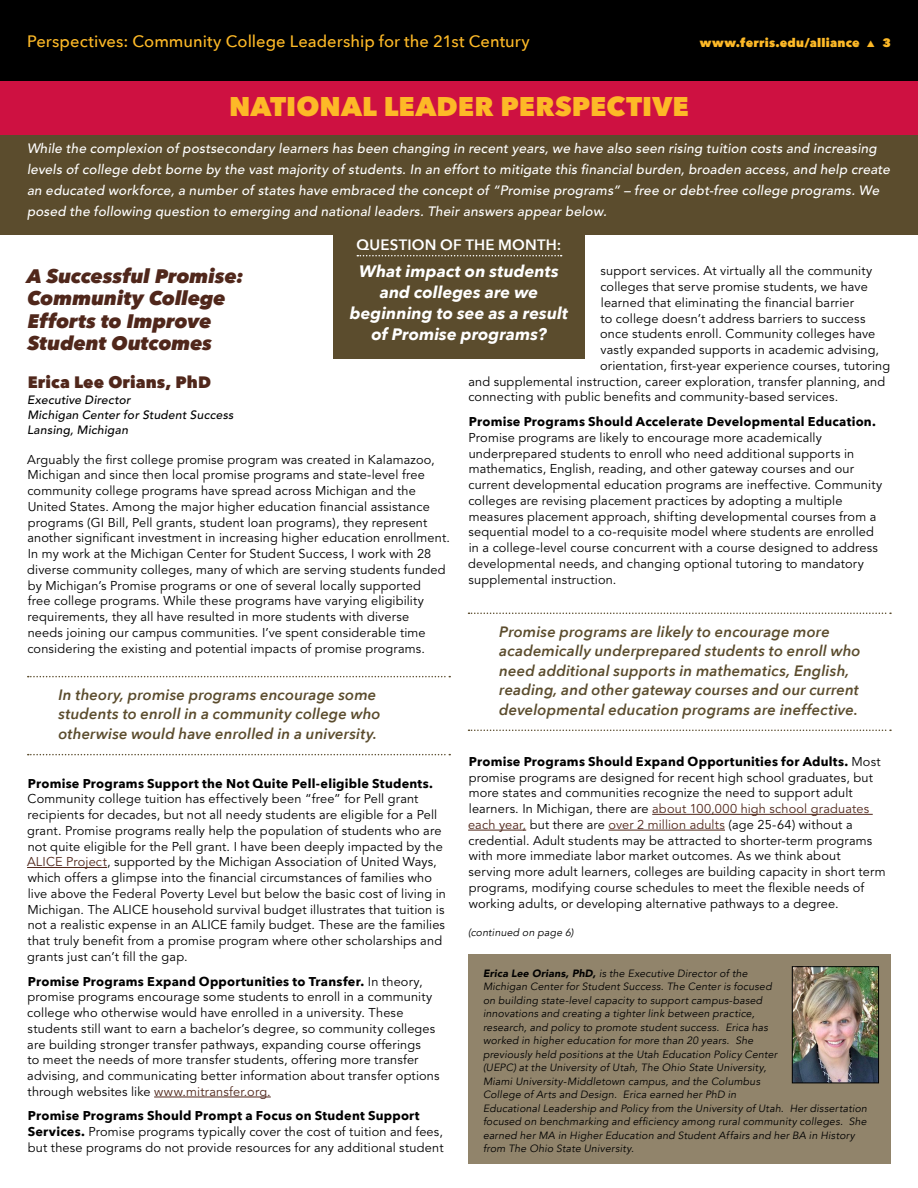
<style>
.page{position:relative;width:918px;height:1188px;background:#fff}
.page>*{position:absolute;margin:0;border:0;box-sizing:border-box;transform-origin:0 0}
.t1{font:800 27px "Avenir Next";letter-spacing:.005em;color:#fdb927}
.t2{font:italic 800 19.5px/22.5px "Avenir Next";color:#50271b}
.t3{font:italic 700 16.5px/21px "Avenir Next";letter-spacing:.005em;color:#fff;text-align:center}
.t4{font:500 16.5px "Avenir Next";letter-spacing:.005em;color:#fdb927}
.t5{font:800 16.5px "Avenir Next";letter-spacing:.01em;color:#50271b}
.t6{font:italic 600 15px/19.5px "Avenir Next";letter-spacing:.01em;color:#5b4c2d}
.t7{font:600 15px "Avenir Next";letter-spacing:.01em;color:#fff}
.t8{font:italic 500 13.5px/21px "Avenir";letter-spacing:.015em;color:#fff}
.t9{font:12.75px/15.8px "Avenir";letter-spacing:.015em;color:#000}
.t10{font:700 12.75px "Avenir Next";letter-spacing:.015em;color:#000}
.t11{font:italic 500 12px/15px "Avenir";letter-spacing:.02em;color:#000}
.t12{font:800 12px "Avenir Next";letter-spacing:.02em;color:#fdb927}
.t13{font:italic 10.5px/13.5px "Avenir";letter-spacing:.02em;color:#000}
.s1{color:#50271b}
.s2{font-family:"Avenir";font-weight:400}
.s3{font-family:"Avenir Next";font-weight:700}
.s4{font-family:"Avenir LT Std";font-weight:900}
</style>
<div class="page">
<div style="left:0;top:81px;width:918px;height:54px;background:#ce1141"></div>
<div style="left:0;top:0;width:918px;height:81px;background:#000"></div>
<hr style="left:27px;top:867px;width:80px;height:1px;background:#50271b">
<hr style="left:154px;top:1097px;width:117px;height:1px;background:#50271b">
<hr style="left:652px;top:814px;width:221px;height:1px;background:#50271b">
<hr style="left:468px;top:830px;width:58px;height:1px;background:#50271b">
<hr style="left:609px;top:830px;width:116px;height:1px;background:#50271b">
<div style="left:468px;top:955px;width:423px;height:209px;background:#91846b"></div>
<img style="left:794px;top:968px;width:83px;height:113px">
<div style="left:792px;top:966px;width:87px;height:117px;border:1px solid #000"></div>
<div style="left:0;top:135px;width:918px;height:100px;background:#5b4c2d"></div>
<div style="left:333px;top:223px;width:252px;height:136px;background:#5b4c2d"></div>
<svg style="left:357px;top:255px;width:205px;height:1px"></svg>
<svg style="left:28px;top:676px;width:422px;height:1px"></svg>
<svg style="left:28px;top:754px;width:422px;height:1px"></svg>
<svg style="left:469px;top:613px;width:422px;height:1px"></svg>
<svg style="left:469px;top:730px;width:422px;height:1px"></svg>
<p class="t4" style="left:27px;top:27px;width:504px">Perspectives: Community College Leadership for the 21st Century</p>
<p class="t12" style="left:700px;top:36px;width:193px">www.ferris.edu/alliance ▲ 3</p>
<h1 class="t1" style="left:229px;top:89px;width:461px">NATIONAL LEADER PERSPECTIVE</h1>
<p class="t8" style="left:27px;top:138px;width:865px">While the complexion of postsecondary learners has been changing in recent years, we have also seen rising tuition costs and increasing levels of college debt borne by the vast majority of students. In an effort to mitigate this financial burden, broaden access, and help create an educated workforce, a number of states have embraced the concept of “Promise programs” – free or debt-free college programs. We posed the following question to emerging and national leaders. Their answers appear below.</p>
<p class="t7" style="left:357px;top:232px;width:206px">QUESTION OF THE MONTH:</p>
<p class="t3" style="left:350px;top:261px;width:220px">What impact on students and colleges are we beginning to see as a result of Promise programs?</p>
<p class="t9" style="left:601px;top:264px;width:273px">support services. At virtually all the community</p>
<p class="t9" style="left:600px;top:279px;width:269px">colleges that serve promise students, we have</p>
<p class="t9" style="left:601px;top:295px;width:255px">learned that eliminating the financial barrier</p>
<p class="t9" style="left:601px;top:311px;width:266px">to college doesn’t address barriers to success</p>
<p class="t9" style="left:600px;top:327px;width:277px">once students enroll. Community colleges have</p>
<p class="t9" style="left:601px;top:342px;width:280px">vastly expanded supports in academic advising,</p>
<p class="t9" style="left:600px;top:358px;width:292px">orientation, first-year experience courses, tutoring</p>
<p class="t9" style="left:468px;top:374px;width:419px">and supplemental instruction, career exploration, transfer planning, and</p>
<p class="t9" style="left:468px;top:390px;width:371px">connecting with public benefits and community-based services.</p>
<p class="t10" style="left:469px;top:411px;width:409px">Promise Programs Should Accelerate Developmental Education.</p>
<p class="t9" style="left:468px;top:430px;width:416px">Promise programs are likely to encourage more academically underprepared students to enroll who need additional supports in mathematics, English, reading, and other gateway courses and our current developmental education programs are ineffective. Community colleges are revising placement practices by adopting a multiple measures placement approach, shifting developmental courses from a sequential model to a co-requisite model where students are enrolled in a college-level course concurrent with a course designed to address developmental needs, and changing optional tutoring to mandatory supplemental instruction.</p>
<h2 class="t2" style="left:27px;top:265px;width:218px">A Successful Promise:<br>Community College<br>Efforts to Improve<br>Student Outcomes</h2>
<p class="t5" style="left:28px;top:372px;width:185px">Erica Lee Orians, PhD</p>
<p class="t11" style="left:27px;top:393px;width:208px">Executive Director<br>Michigan Center for Student Success<br>Lansing, Michigan</p>
<p class="t9" style="left:27px;top:452px;width:424px">Arguably the first college promise program was created in Kalamazoo, Michigan and since then local promise programs and state-level free community college programs have spread across Michigan and the United States. Among the major higher education financial assistance programs (GI Bill, Pell grants, student loan programs), they represent another significant investment in increasing higher education enrollment.<br>In my work at the Michigan Center for Student Success, I work with 28 diverse community colleges, many of which are serving students funded by Michigan’s Promise programs or one of several locally supported<br>free college programs. While these programs have varying eligibility requirements, they all have resulted in more students with diverse<br>needs joining our campus communities. I’ve spent considerable time considering the existing and potential impacts of promise programs.</p>
<p class="t6" style="left:499px;top:621px;width:363px">Promise programs are likely to encourage more academically underprepared students to enroll who need additional supports in mathematics, English, reading, and other gateway courses and our current developmental education programs are ineffective.</p>
<p class="t6" style="left:58px;top:684px;width:324px">In theory, promise programs encourage some students to enroll in a community college who otherwise would have enrolled in a university.</p>
<p class="t10" style="left:28px;top:772px;width:407px">Promise Programs Support the Not Quite Pell-eligible Students.</p>
<p class="t9" style="left:27px;top:791px;width:420px">Community college tuition has effectively been “free” for Pell grant recipients for decades, but not all needy students are eligible for a Pell grant. Promise programs really help the population of students who are not quite eligible for the Pell grant. I have been deeply impacted by the <span class="s1">ALICE Project</span>, supported by the Michigan Association of United Ways, which offers a glimpse into the financial circumstances of families who live above the Federal Poverty Level but below the basic cost of living in Michigan. The ALICE household survival budget illustrates that tuition is not a realistic expense in an ALICE family budget. These are the families that truly benefit from a promise program where other scholarships and grants just can’t fill the gap.</p>
<p class="t10" style="left:28px;top:970px;width:396px">Promise Programs Expand Opportunities to Transfer. <span class="s2">In theory,</span></p>
<p class="t9" style="left:27px;top:989px;width:414px">promise programs encourage some students to enroll in a community college who otherwise would have enrolled in a university. These students still want to earn a bachelor’s degree, so community colleges are building stronger transfer pathways, expanding course offerings<br>to meet the needs of more transfer students, offering more transfer advising, and communicating better information about transfer options through websites like <span class="s1">www.mitransfer.org.</span></p>
<p class="t10" style="left:28px;top:1105px;width:393px">Promise Programs Should Prompt a Focus on Student Support</p>
<p class="t9" style="left:28px;top:1124px;width:417px"><span class="s3">Services.</span> Promise programs typically cover the cost of tuition and fees, but these programs do not provide resources for any additional student</p>
<p class="t10" style="left:469px;top:750px;width:413px">Promise Programs Should Expand Opportunities for Adults. <span class="s2">Most</span></p>
<p class="t9" style="left:468px;top:770px;width:419px">promise programs are designed for recent high school graduates, but more states and communities recognize the need to support adult learners. In Michigan, there are <span class="s1">about 100,000 high school graduates each year,</span> but there are <span class="s1">over 2 million adults</span> (age 25-64) without a credential. Adult students may be attracted to shorter-term programs with more immediate labor market outcomes. As we think about<br>serving more adult learners, colleges are building capacity in short term programs, modifying course schedules to meet the flexible needs of working adults, or developing alternative pathways to a degree.</p>
<p class="t13" style="left:468px;top:926px;width:107px">(continued on page 6)</p>
<p class="t13" style="left:483px;top:967px;width:386px"><span class="s4">Erica Lee Orians, PhD,</span> is the Executive Director of the<br>Michigan Center for Student Success. The Center is focused<br>on building state-level capacity to support campus-based<br>innovations and creating a tighter link between practice,<br>research, and policy to promote student success. Erica has<br>worked in higher education for more than 20 years. She<br>previously held positions at the Utah Education Policy Center<br>(UEPC) at the University of Utah, The Ohio State University,<br>Miami University-Middletown campus, and the Columbus<br>College of Arts and Design. Erica earned her PhD in<br>Educational Leadership and Policy from the University of Utah. Her dissertation focused on benchmarking and efficiency among rural community colleges. She earned her MA in Higher Education and Student Affairs and her BA in History from The Ohio State University.</p>
</div>
